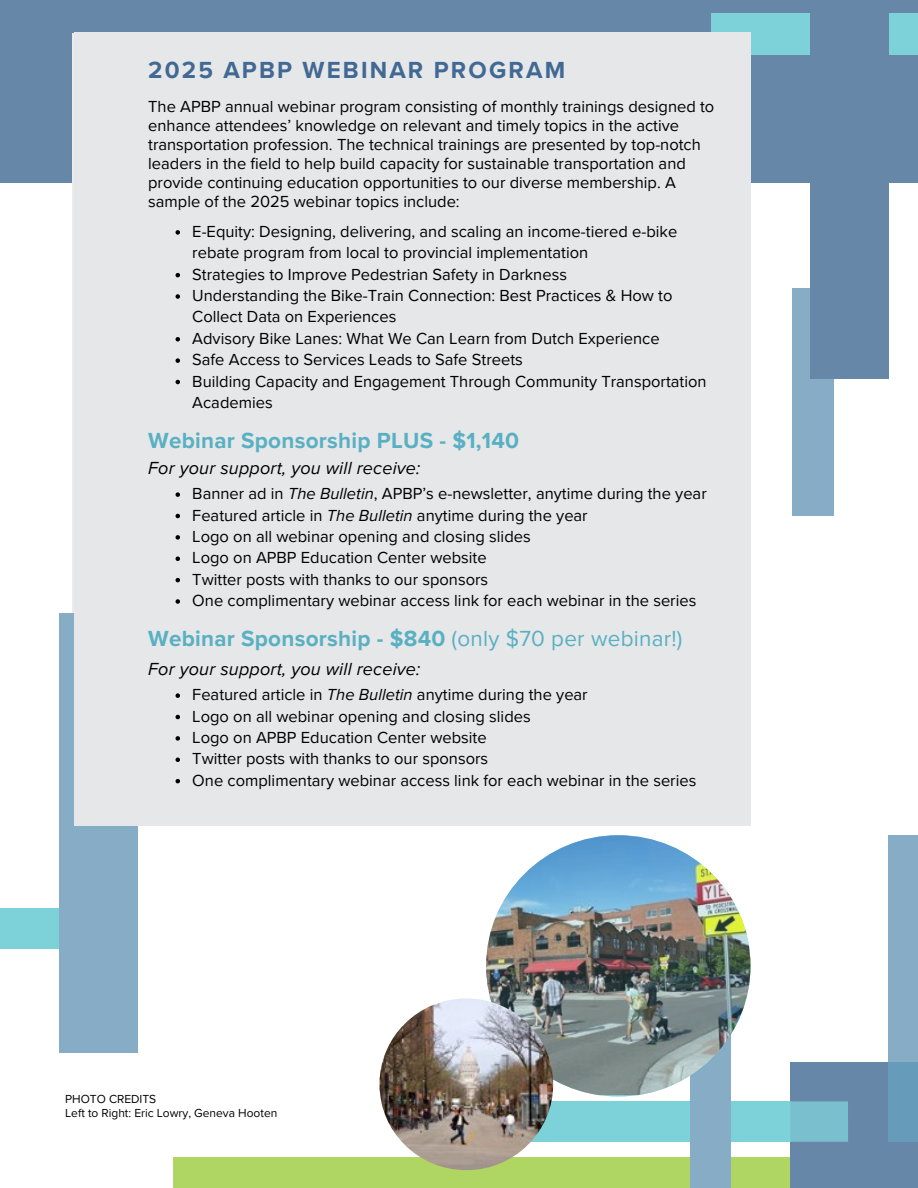
<style>
.page{position:relative;width:918px;height:1188px;background:#fff}
.page>*{position:absolute;margin:0;border:0;box-sizing:border-box;transform-origin:0 0}
.t1{font:700 24px "Proxima Nova";letter-spacing:.09em;color:#416993}
.t2{font:700 22.5px "Proxima Nova";letter-spacing:.01em;color:#59b0c2}
.t3{font:italic 18px "Proxima Nova";letter-spacing:.01em;color:#000}
.t4{font:16.5px/19.2px "Proxima Nova";color:#000}
.t5{font:12px "Proxima Nova";color:#000}
.s1{font-style:italic}
.s2{font-weight:400}
</style>
<div class="page">
<div style="left:0;top:0;width:918px;height:182px;background:#6787a8"></div>
<div style="left:173px;top:1158px;width:745px;height:30px;background:#afd562"></div>
<div style="left:790px;top:1063px;width:128px;height:125px;background:#6787a8"></div>
<div style="left:465px;top:1101px;width:325px;height:41px;background:#7dd2da"></div>
<div style="left:712px;top:14px;width:206px;height:40px;background:#7dd2da"></div>
<div style="left:0;top:909px;width:98px;height:40px;background:#7dd2da"></div>
<div style="left:790px;top:1101px;width:58px;height:41px;background:#7abfce"></div>
<div style="left:888px;top:835px;width:30px;height:228px;background:#87adc6"></div>
<div style="left:690px;top:989px;width:40px;height:199px;background:#87adc6"></div>
<div style="left:793px;top:288px;width:40px;height:228px;background:#87adc6"></div>
<div style="left:59px;top:613px;width:78px;height:439px;background:#87adc6"></div>
<div style="left:811px;top:0;width:77px;height:378px;background:#6787a8"></div>
<div style="left:888px;top:1063px;width:30px;height:79px;background:#679bba"></div>
<img style="left:486px;top:835px;width:264px;height:260px">
<img style="left:379px;top:998px;width:174px;height:172px">
<div style="left:74px;top:32px;width:677px;height:793px;background:#e6e7e8"></div>
<svg style="left:176px;top:230px;width:4px;height:5px"></svg>
<svg style="left:176px;top:273px;width:4px;height:4px"></svg>
<svg style="left:176px;top:294px;width:4px;height:5px"></svg>
<svg style="left:176px;top:337px;width:4px;height:5px"></svg>
<svg style="left:176px;top:358px;width:4px;height:5px"></svg>
<svg style="left:176px;top:380px;width:4px;height:4px"></svg>
<svg style="left:176px;top:492px;width:4px;height:5px"></svg>
<svg style="left:176px;top:514px;width:4px;height:4px"></svg>
<svg style="left:176px;top:535px;width:4px;height:5px"></svg>
<svg style="left:176px;top:557px;width:4px;height:4px"></svg>
<svg style="left:176px;top:578px;width:4px;height:4px"></svg>
<svg style="left:176px;top:599px;width:4px;height:5px"></svg>
<svg style="left:176px;top:693px;width:4px;height:5px"></svg>
<svg style="left:176px;top:715px;width:4px;height:4px"></svg>
<svg style="left:176px;top:736px;width:4px;height:5px"></svg>
<svg style="left:176px;top:758px;width:4px;height:4px"></svg>
<svg style="left:176px;top:779px;width:4px;height:4px"></svg>
<h4 class="t1" style="left:148px;top:56px;width:419px">2025 APBP WEBINAR PROGRAM</h4>
<p class="t4" style="left:148px;top:97px;width:568px">The APBP annual webinar program consisting of monthly trainings designed to enhance attendees’ knowledge on relevant and timely topics in the active transportation profession. The technical trainings are presented by top-notch leaders in the field to help build capacity for sustainable transportation and provide continuing education opportunities to our diverse membership. A sample of the 2025 webinar topics include:</p>
<p class="t4" style="left:192px;top:221px;width:486px;line-height:21.3px">E-Equity: Designing, delivering, and scaling an income-tiered e-bike rebate program from local to provincial implementation</p>
<p class="t4" style="left:192px;top:265px;width:376px">Strategies to Improve Pedestrian Safety in Darkness</p>
<p class="t4" style="left:192px;top:285px;width:482px;line-height:21.3px">Understanding the Bike-Train Connection: Best Practices &amp; How to<br>Collect Data on Experiences</p>
<p class="t4" style="left:192px;top:329px;width:469px">Advisory Bike Lanes: What We Can Learn from Dutch Experience</p>
<p class="t4" style="left:192px;top:350px;width:332px">Safe Access to Services Leads to Safe Streets</p>
<h2 class="t4" style="left:192px;top:371px;width:516px;line-height:21.3px">Building Capacity and Engagement Through Community Transportation<br>Academies</h2>
<p class="t2" style="left:148px;top:428px;width:372px">Webinar Sponsorship PLUS - $1,140</p>
<h4 class="t3" style="left:148px;top:458px;width:274px">For your support, you will receive:</h4>
<p class="t4" style="left:192px;top:484px;width:516px">Banner ad in <span class="s1">The Bulletin</span>, APBP’s e-newsletter, anytime during the year</p>
<p class="t4" style="left:192px;top:506px;width:397px">Featured article in <span class="s1">The Bulletin</span> anytime during the year</p>
<p class="t4" style="left:192px;top:527px;width:340px">Logo on all webinar opening and closing slides</p>
<p class="t4" style="left:192px;top:549px;width:296px">Logo on APBP Education Center website</p>
<p class="t4" style="left:192px;top:570px;width:297px">Twitter posts with thanks to our sponsors</p>
<h3 class="t4" style="left:192px;top:591px;width:506px">One complimentary webinar access link for each webinar in the series</h3>
<p class="t2" style="left:148px;top:626px;width:536px">Webinar Sponsorship - $840 <span class="s2">(only $70 per webinar!)</span></p>
<p class="t3" style="left:148px;top:659px;width:274px">For your support, you will receive:</p>
<p class="t4" style="left:192px;top:685px;width:397px">Featured article in <span class="s1">The Bulletin</span> anytime during the year</p>
<p class="t4" style="left:192px;top:707px;width:340px">Logo on all webinar opening and closing slides</p>
<p class="t4" style="left:192px;top:728px;width:296px">Logo on APBP Education Center website</p>
<p class="t4" style="left:192px;top:750px;width:297px">Twitter posts with thanks to our sponsors</p>
<p class="t4" style="left:192px;top:771px;width:506px">One complimentary webinar access link for each webinar in the series</p>
<h4 class="t5" style="left:65px;top:1092px;width:93px">PHOTO CREDITS</h4>
<p class="t5" style="left:65px;top:1105px;width:214px">Left to Right: Eric Lowry, Geneva Hooten</p>
</div>
